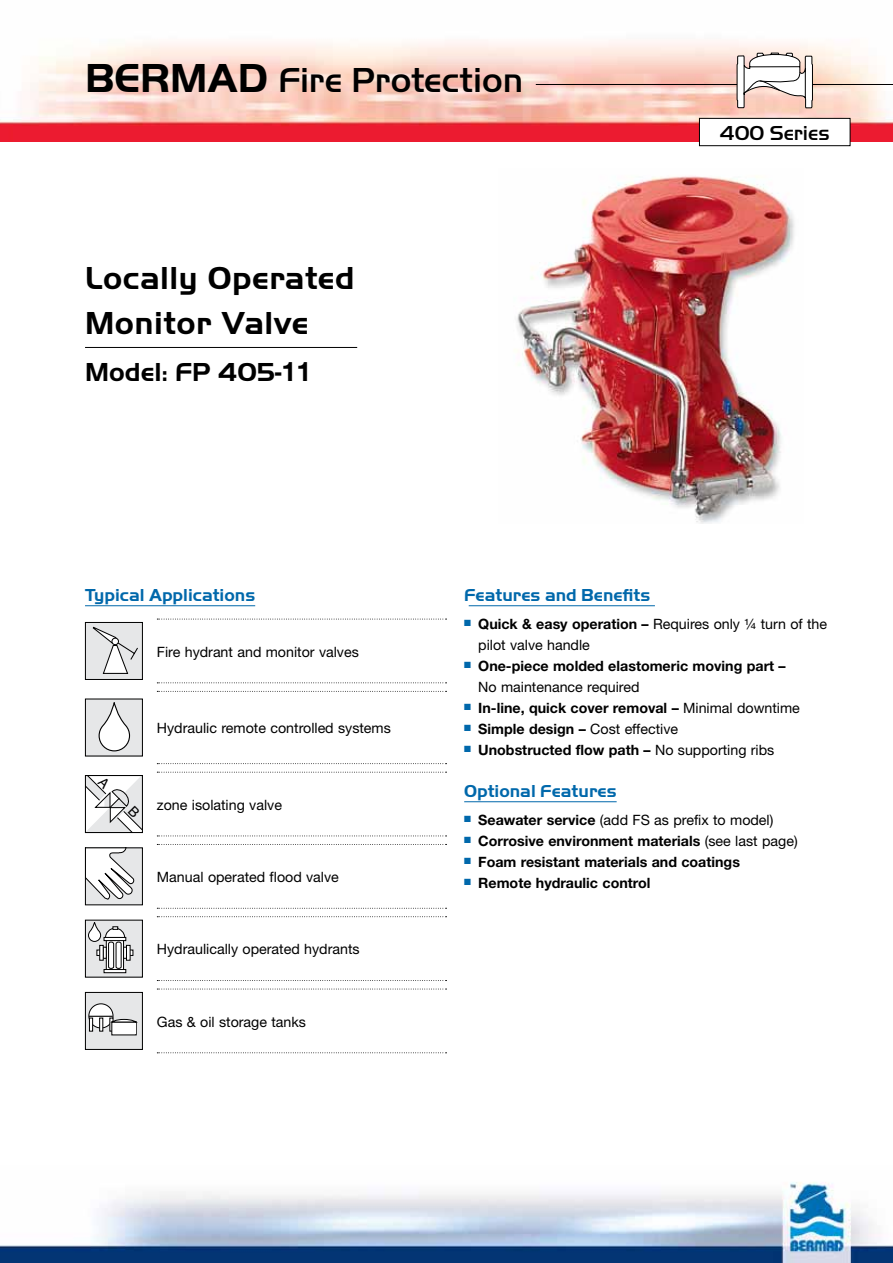
<style>
.page{position:relative;width:893px;height:1263px;background:#fff}
.page>*{position:absolute;margin:0;border:0;box-sizing:border-box;transform-origin:0 0}
.t1{font:500 36px "Handel Got D";color:#000}
.t2{font:700 33px/45px "Handel Got D";letter-spacing:.015em;color:#000}
.t3{font:700 27px "Handel Got D";color:#000}
.t4{font:500 21px "Handel Got D";color:#000}
.t5{font:700 18px "Handel Got D";color:#0068ab}
.t6{font:700 14.25px/21px "Helvetica Neue";color:#000}
.t7{font:14.25px/21px "Helvetica Neue";color:#000}
.s1{font-weight:700;font-size:42px}
.s2{font-family:"Helvetica Neue"}
.s3{font-weight:700}
.s4{font-weight:400}
</style>
<div class="page">
<img style="left:13px;top:42px;width:880px;height:100px">
<img style="left:0;top:119px;width:13px;height:23px">
<hr style="left:536px;top:84px;width:357px;height:1px;background:#000">
<img style="left:0;top:1182px;width:893px;height:81px">
<svg style="left:737px;top:53px;width:76px;height:55px"></svg>
<div style="left:699px;top:118px;width:151px;height:28px;background:#fff"></div>
<div style="left:699px;top:118px;width:151px;height:28px;border:1px solid #000"></div>
<img style="left:517px;top:176px;width:278px;height:347px">
<hr style="left:85px;top:347px;width:272px;height:1px;background:#000">
<hr style="left:85px;top:605px;width:170px;height:1px;background:#0068ab">
<hr style="left:469px;top:605px;width:186px;height:1px;background:#0068ab">
<hr style="left:464px;top:801px;width:153px;height:1px;background:#0068ab">
<svg style="left:157px;top:619px;width:290px;height:1px"></svg>
<svg style="left:157px;top:682px;width:290px;height:1px"></svg>
<svg style="left:157px;top:691px;width:290px;height:1px"></svg>
<svg style="left:157px;top:763px;width:290px;height:1px"></svg>
<svg style="left:157px;top:772px;width:290px;height:1px"></svg>
<svg style="left:157px;top:835px;width:290px;height:1px"></svg>
<svg style="left:157px;top:844px;width:290px;height:1px"></svg>
<svg style="left:157px;top:908px;width:290px;height:1px"></svg>
<svg style="left:157px;top:916px;width:290px;height:1px"></svg>
<svg style="left:157px;top:980px;width:290px;height:1px"></svg>
<svg style="left:157px;top:989px;width:290px;height:1px"></svg>
<svg style="left:157px;top:1052px;width:290px;height:1px"></svg>
<svg style="left:87px;top:624px;width:54px;height:54px;background:#dbdcdd"></svg>
<div style="left:112px;top:638px;width:6px;height:7px;background:#fff;border-radius:50%"></div>
<div style="left:111px;top:638px;width:8px;height:7px;border:1px solid #000;border-radius:50%"></div>
<div style="left:85px;top:622px;width:58px;height:58px;border:1px solid #000"></div>
<svg style="left:87px;top:701px;width:54px;height:53px"></svg>
<div style="left:85px;top:699px;width:58px;height:57px;border:1px solid #000"></div>
<div style="left:85px;top:775px;width:58px;height:58px;border:1px solid #000"></div>
<svg style="left:87px;top:849px;width:54px;height:54px"></svg>
<div style="left:85px;top:847px;width:58px;height:58px;border:1px solid #000"></div>
<svg style="left:87px;top:922px;width:54px;height:53px"></svg>
<div style="left:85px;top:920px;width:58px;height:57px;border:1px solid #000"></div>
<div style="left:85px;top:992px;width:57px;height:57px;background:#e6e7e8"></div>
<svg style="left:89px;top:1004px;width:24px;height:24px"></svg>
<div style="left:88px;top:1003px;width:25px;height:25px;border:1px solid #000;border-radius:50%"></div>
<svg style="left:109px;top:1023px;width:2px;height:9px"></svg>
<svg style="left:99px;top:1023px;width:4px;height:9px"></svg>
<svg style="left:89px;top:1023px;width:4px;height:9px"></svg>
<svg style="left:111px;top:1023px;width:26px;height:12px"></svg>
<svg style="left:89px;top:1016px;width:48px;height:7px"></svg>
<div style="left:113px;top:1023px;width:22px;height:11px;background:#fff"></div>
<div style="left:85px;top:992px;width:58px;height:58px;border:1px solid #000"></div>
<svg style="left:85px;top:775px;width:57px;height:57px"></svg>
<h1 class="t1" style="left:85px;top:58px;width:440px"><span class="s1">BERMAD</span> Fire Protection</h1>
<h2 class="t2" style="left:85px;top:257px;width:271px">Locally Operated<br>Monitor Valve</h2>
<h3 class="t3" style="left:85px;top:360px;width:228px">Model: FP 405-<span class="s2">11</span></h3>
<h3 class="t4" style="left:720px;top:121px;width:111px">400 Series</h3>
<p class="t5" style="left:85px;top:587px;width:172px">Typical Applications</p>
<p class="t5" style="left:464px;top:587px;width:188px">Features and Benefits</p>
<p class="t7" style="left:478px;top:613px;width:350px;text-indent:-14px"><sup>■</sup> <span class="s3">Quick &amp; easy operation ־</span> Requires only ¼ turn of the pilot valve handle</p>
<p class="t6" style="left:478px;top:656px;width:309px;text-indent:-14px"><sup>■</sup> One-piece molded elastomeric moving part ־<br><span class="s4">No maintenance required</span></p>
<p class="t6" style="left:464px;top:698px;width:337px"><sup>■</sup> In-line, quick cover removal ־ <span class="s4">Minimal downtime</span></p>
<p class="t6" style="left:464px;top:719px;width:216px"><sup>■</sup> Simple design ־ <span class="s4">Cost effective</span></p>
<p class="t6" style="left:464px;top:740px;width:312px"><sup>■</sup> Unobstructed flow path ־ <span class="s4">No supporting ribs</span></p>
<p class="t5" style="left:464px;top:783px;width:154px">Optional Features</p>
<p class="t7" style="left:464px;top:809px;width:311px"><sup>■</sup> <span class="s3">Seawater service</span> (add FS as prefix to model)</p>
<p class="t6" style="left:464px;top:831px;width:335px"><sup>■</sup> Corrosive environment materials <span class="s4">(see last page)</span></p>
<p class="t6" style="left:464px;top:852px;width:277px"><sup>■</sup> Foam resistant materials and coatings</p>
<p class="t6" style="left:464px;top:873px;width:188px"><sup>■</sup> Remote hydraulic control</p>
<p class="t7" style="left:157px;top:641px;width:203px">Fire hydrant and monitor valves</p>
<p class="t7" style="left:157px;top:717px;width:235px">Hydraulic remote controlled systems</p>
<p class="t7" style="left:157px;top:794px;width:127px">zone isolating valve</p>
<p class="t7" style="left:157px;top:866px;width:183px">Manual operated flood valve</p>
<p class="t7" style="left:157px;top:938px;width:204px">Hydraulically operated hydrants</p>
<p class="t7" style="left:157px;top:1011px;width:151px">Gas &amp; oil storage tanks</p>
</div>
